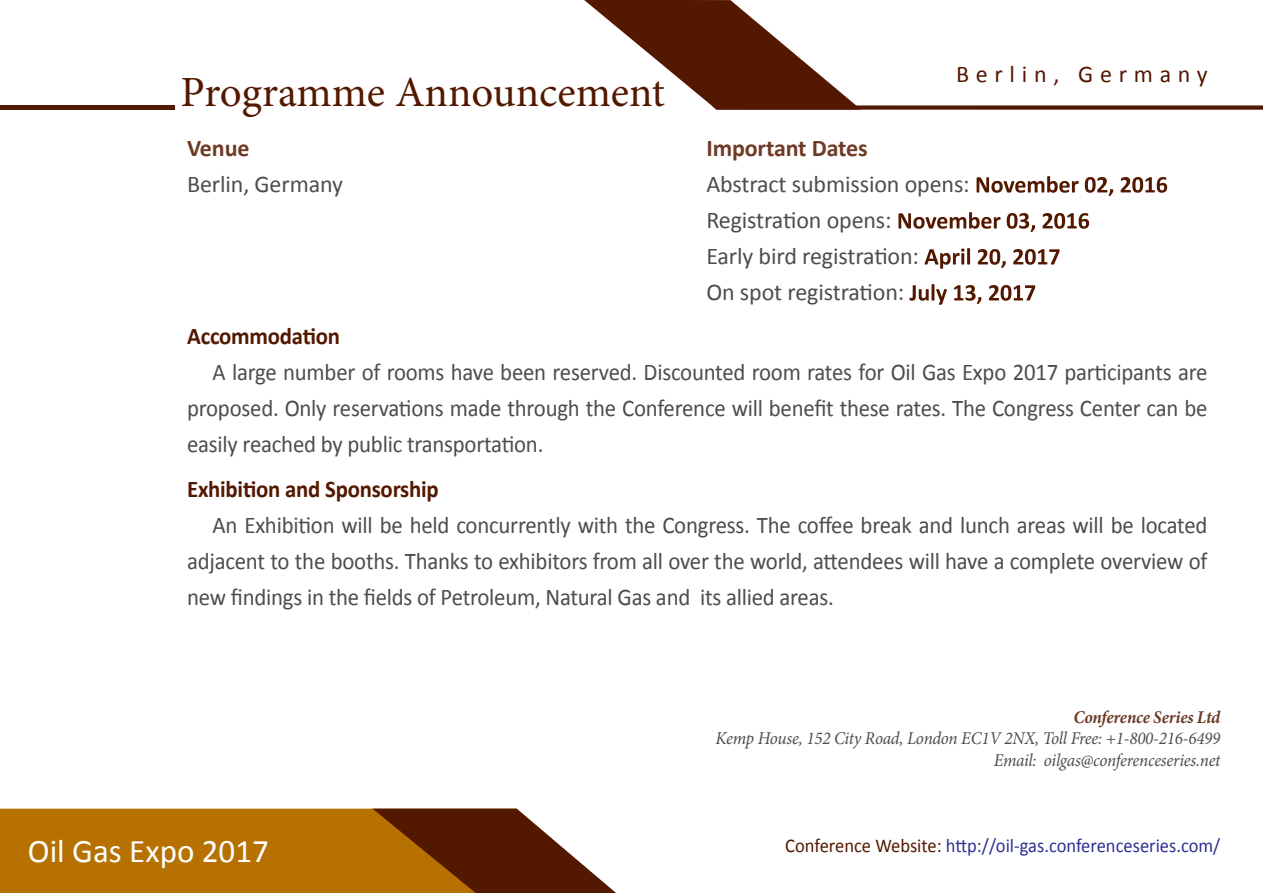
<style>
.page{position:relative;width:1263px;height:893px;background:#fff}
.page>*{position:absolute;margin:0;border:0;box-sizing:border-box;transform-origin:0 0}
.t1{font:43.05px "Minion Pro";letter-spacing:-.005em;color:#531800}
.t2{font:33px "Calibri";color:#fff}
.t3{font:24px/36px "Calibri";letter-spacing:-.01em;color:#4d4d4f;text-align:justify;scale:.95 1}
.t4{font:24px/36px "Calibri";letter-spacing:-.01em;color:#4d4d4f}
.t5{font:700 24px "Calibri";letter-spacing:-.01em;color:#531800;scale:.95 1}
.t6{font:24px "Calibri";letter-spacing:.28em;color:#531800}
.t7{font:700 24px "Calibri";letter-spacing:-.005em;color:#6d3b26}
.t8{font:19.5px "Calibri";color:#2e3092;scale:.95 1}
.t9{font:italic 18px/21.6px "Minion Pro";letter-spacing:-.015em;color:#4d4d4f;text-align:right;scale:.95 1}
.t10{font:italic 700 18px "Minion Pro";letter-spacing:-.01em;color:#6d3b26;scale:.95 1}
.s1{font-weight:700;color:#6d3b26}
.s2{font-weight:700;color:#fff}
.s3{color:#531800}
</style>
<div class="page">
<div style="left:0;top:809px;width:372px;height:84px;background:#b77100"></div>
<svg style="left:372px;top:809px;width:244px;height:84px"></svg>
<svg style="left:584px;top:0;width:679px;height:110px"></svg>
<div style="left:0;top:105px;width:174px;height:5px;background:#531800"></div>
<h1 class="t1" style="left:181px;top:64px;width:486px">Programme Announcement</h1>
<p class="t7" style="left:187px;top:133px;width:64px">Venue</p>
<p class="t4" style="left:187px;top:167px;width:157px">Berlin, Germany</p>
<p class="t6" style="left:956px;top:59px;width:253px">Berlin, Germany</p>
<p class="t4" style="left:706px;top:131px;width:463px"><span class="s1">Important Dates<br></span>Abstract submission opens: <span class="s2">November 02, 2016<br></span>Registration opens: <span class="s2">November 03, 2016<br></span>Early bird registration: <span class="s2">April 20, 2017<br></span>On spot registration: <span class="s2">July 13, 2017</span></p>
<p class="t5" style="left:187px;top:321px;width:163px">Accommodation</p>
<p class="t3" style="left:187px;top:354px;width:1076px;text-indent:26px">A large number of rooms have been reserved. Discounted room rates for Oil Gas Expo 2017 participants are proposed. Only reservations made through the Conference will benefit these rates. The Congress Center can be easily reached by public transportation.</p>
<p class="t5" style="left:187px;top:473px;width:266px">Exhibition and Sponsorship</p>
<p class="t3" style="left:187px;top:507px;width:1075px;text-indent:26px">An Exhibition will be held concurrently with the Congress. The coffee break and lunch areas will be located adjacent to the booths. Thanks to exhibitors from all over the world, attendees will have a complete overview of new findings in the fields of Petroleum, Natural Gas and its allied areas.</p>
<p class="t10" style="left:1073px;top:704px;width:156px">Conference Series Ltd</p>
<p class="t9" style="left:716px;top:728px;width:533px">Kemp House, 152 City Road, London EC1V 2NX, Toll Free: +1-800-216-6499<br>Email: oilgas@conferenceseries.net</p>
<h2 class="t2" style="left:28px;top:831px;width:242px">Oil Gas Expo 2017</h2>
<p class="t8" style="left:785px;top:833px;width:460px"><span class="s3">Conference Website:</span> http://oil-gas.conferenceseries.com/</p>
</div>
